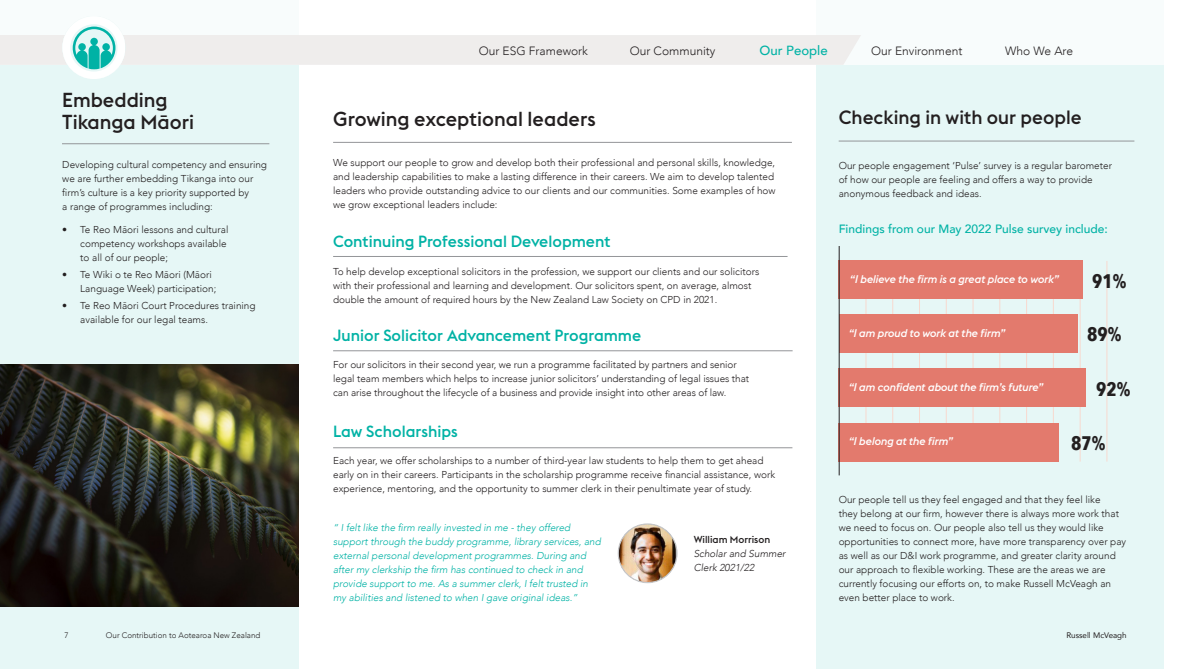
<style>
.page{position:relative;width:1191px;height:669px;background:#fff}
.page>*{position:absolute;margin:0;border:0;box-sizing:border-box;transform-origin:0 0}
.t1{font:500 20px/22px "Euclid Flex";color:#231f20}
.Pull_quote{font:700 19.6px "Avenir Next Condensed";color:#231f20}
.t2{font:500 19px "Euclid Flex";color:#231f20}
.t3{font:500 16px "Euclid Flex";color:#00b2a5}
.t4{font:500 13.2px "Avenir";color:#00b2a5}
.t5{font:300 12px "Avenir";color:#231f20}
.t6{font:500 12px "Avenir";color:#00b2a5}
.Pull_quote-2{font:italic 500 11px "Euclid Flex";letter-spacing:-.01em;color:#fff}
.t7{font:300 10px/14px "Avenir";color:#231f20}
.t8{font:italic 300 10px/14px "Avenir";color:#00b2a5}
.t9{font:italic 300 10px/14px "Avenir";color:#231f20}
.t10{font:300 8px "Avenir";color:#231f20}
.t11{font:8px "Avenir";color:#231f20}
.s1{font-family:"Euclid Flex";font-weight:500;font-style:normal}
</style>
<div class="page">
<div style="left:816px;top:0;width:347px;height:669px;background:#e6f7f6"></div>
<hr style="left:333px;top:256px;width:454px;height:1px;background:#939598">
<hr style="left:333px;top:448px;width:459px;height:1px;background:#939598">
<hr style="left:333px;top:351px;width:459px;height:1px;background:#939598">
<hr style="left:838px;top:141px;width:296px;height:1px;background:#939598">
<hr style="left:1106px;top:261px;width:1px;height:201px;background:#f8d9cf">
<hr style="left:1079px;top:261px;width:1px;height:201px;background:#f8d9cf">
<hr style="left:1052px;top:261px;width:1px;height:201px;background:#f8d9cf">
<hr style="left:1026px;top:261px;width:1px;height:201px;background:#f8d9cf">
<hr style="left:999px;top:261px;width:1px;height:201px;background:#f8d9cf">
<hr style="left:972px;top:261px;width:1px;height:201px;background:#f8d9cf">
<hr style="left:945px;top:261px;width:1px;height:201px;background:#f8d9cf">
<hr style="left:919px;top:261px;width:1px;height:201px;background:#f8d9cf">
<hr style="left:892px;top:261px;width:1px;height:201px;background:#f8d9cf">
<hr style="left:865px;top:261px;width:1px;height:201px;background:#f8d9cf">
<div style="left:838px;top:260px;width:245px;height:38px;background:#e37a6d"></div>
<div style="left:838px;top:314px;width:239px;height:39px;background:#e37a6d"></div>
<div style="left:838px;top:369px;width:247px;height:38px;background:#e37a6d"></div>
<div style="left:838px;top:423px;width:221px;height:38px;background:#e37a6d"></div>
<hr style="left:838px;top:246px;width:1px;height:229px;background:#231f20">
<hr style="left:333px;top:142px;width:459px;height:1px;background:#939598">
<img style="left:618px;top:524px;width:59px;height:59px;border-radius:29px">
<div style="left:617px;top:523px;width:60px;height:60px;border:1px solid #c7c8ca;border-radius:50%"></div>
<div style="left:0;top:0;width:298px;height:669px;background:#e6f7f6"></div>
<hr style="left:62px;top:143px;width:207px;height:1px;background:#939598">
<img style="left:0;top:364px;width:298px;height:243px">
<div style="left:0;top:0;width:1191px;height:65px;background:#f8fcfc"></div>
<div style="left:62px;top:16px;width:63px;height:63px;background:#fff;border-radius:31px"></div>
<svg style="left:70px;top:24px;width:47px;height:48px"></svg>
<svg style="left:0;top:27px;width:861px;height:42px"></svg>
<p class="t1" style="left:62px;top:89px;width:133px">Embedding<br>Tikanga Māori</p>
<p class="t7" style="left:62px;top:158px;width:206px">Developing cultural competency and ensuring we are further embedding Tikanga into our firm’s culture is a key priority supported by<br>a range of programmes including:</p>
<p class="t7" style="left:80px;top:223px;width:150px;text-indent:-18px">• Te Reo Māori lessons and cultural competency workshops available to all of our people;</p>
<p class="t7" style="left:80px;top:267px;width:137px;text-indent:-18px">• Te Wiki o te Reo Māori (Māori<br>Language Week) participation;</p>
<p class="t7" style="left:80px;top:298px;width:177px;text-indent:-18px">• Te Reo Māori Court Procedures training available for our legal teams.</p>
<p class="t5" style="left:630px;top:43px;width:87px">Our Community</p>
<h3 class="t4" style="left:759px;top:39px;width:70px">Our People</h3>
<p class="t5" style="left:871px;top:43px;width:93px">Our Environment</p>
<p class="t5" style="left:479px;top:43px;width:111px">Our ESG Framework</p>
<p class="t5" style="left:1005px;top:43px;width:69px">Who We Are</p>
<p class="t1" style="left:333px;top:108px;width:264px">Growing exceptional leaders</p>
<p class="t7" style="left:333px;top:156px;width:444px">We support our people to grow and develop both their professional and personal skills, knowledge, and leadership capabilities to make a lasting difference in their careers. We aim to develop talented leaders who provide outstanding advice to our clients and our communities. Some examples of how we grow exceptional leaders include:</p>
<p class="t3" style="left:333px;top:232px;width:279px">Continuing Professional Development</p>
<p class="t7" style="left:333px;top:264px;width:427px">To help develop exceptional solicitors in the profession, we support our clients and our solicitors with their professional and learning and development. Our solicitors spent, on average, almost double the amount of required hours by the New Zealand Law Society on CPD in 2021.</p>
<p class="t3" style="left:333px;top:326px;width:310px">Junior Solicitor Advancement Programme</p>
<p class="t7" style="left:333px;top:358px;width:417px">For our solicitors in their second year, we run a programme facilitated by partners and senior legal team members which helps to increase junior solicitors’ understanding of legal issues that can arise throughout the lifecycle of a business and provide insight into other areas of law.</p>
<p class="t3" style="left:333px;top:422px;width:126px">Law Scholarships</p>
<p class="t7" style="left:333px;top:454px;width:443px">Each year, we offer scholarships to a number of third-year law students to help them to get ahead early on in their careers. Participants in the scholarship programme receive financial assistance, work experience, mentoring, and the opportunity to summer clerk in their penultimate year of study.</p>
<p class="t8" style="left:333px;top:521px;width:269px">“ I felt like the firm really invested in me - they offered support through the buddy programme, library services, and external personal development programmes. During and after my clerkship the firm has continued to check in and provide support to me. As a summer clerk, I felt trusted in my abilities and listened to when I gave original ideas.”</p>
<p class="t9" style="left:693px;top:533px;width:93px"><span class="s1">William Morrison<br></span>Scholar and Summer<br>Clerk 2021/22</p>
<p class="t2" style="left:838px;top:106px;width:245px">Checking in with our people</p>
<p class="t7" style="left:838px;top:159px;width:275px">Our people engagement ‘Pulse’ survey is a regular barometer of how our people are feeling and offers a way to provide anonymous feedback and ideas.</p>
<p class="t6" style="left:838px;top:218px;width:270px">Findings from our May 2022 Pulse survey include:</p>
<p class="Pull_quote-2" style="left:849px;top:273px;width:211px">“I believe the firm is a great place to work”</p>
<p class="Pull_quote" style="left:1092px;top:269px;width:36px">91%</p>
<p class="Pull_quote-2" style="left:848px;top:327px;width:158px">“I am proud to work at the firm”</p>
<p class="Pull_quote" style="left:1087px;top:322px;width:36px">89%</p>
<p class="Pull_quote-2" style="left:848px;top:381px;width:196px">“I am confident about the firm’s future”</p>
<p class="Pull_quote" style="left:1096px;top:377px;width:36px">92%</p>
<p class="Pull_quote-2" style="left:848px;top:435px;width:106px">“I belong at the firm”</p>
<p class="Pull_quote" style="left:1071px;top:431px;width:36px">87%</p>
<p class="t7" style="left:838px;top:493px;width:289px">Our people tell us they feel engaged and that they feel like<br>they belong at our firm, however there is always more work that we need to focus on. Our people also tell us they would like opportunities to connect more, have more transparency over pay as well as our D&amp;I work programme, and greater clarity around our approach to flexible working. These are the areas we are currently focusing our efforts on, to make Russell McVeagh an even better place to work.</p>
<p class="t10" style="left:64px;top:631px;width:6px">7</p>
<p class="t10" style="left:106px;top:631px;width:156px">Our Contribution to Aotearoa New Zealand</p>
<p class="t11" style="left:1066px;top:629px;width:62px">Russell McVeagh</p>
</div>
